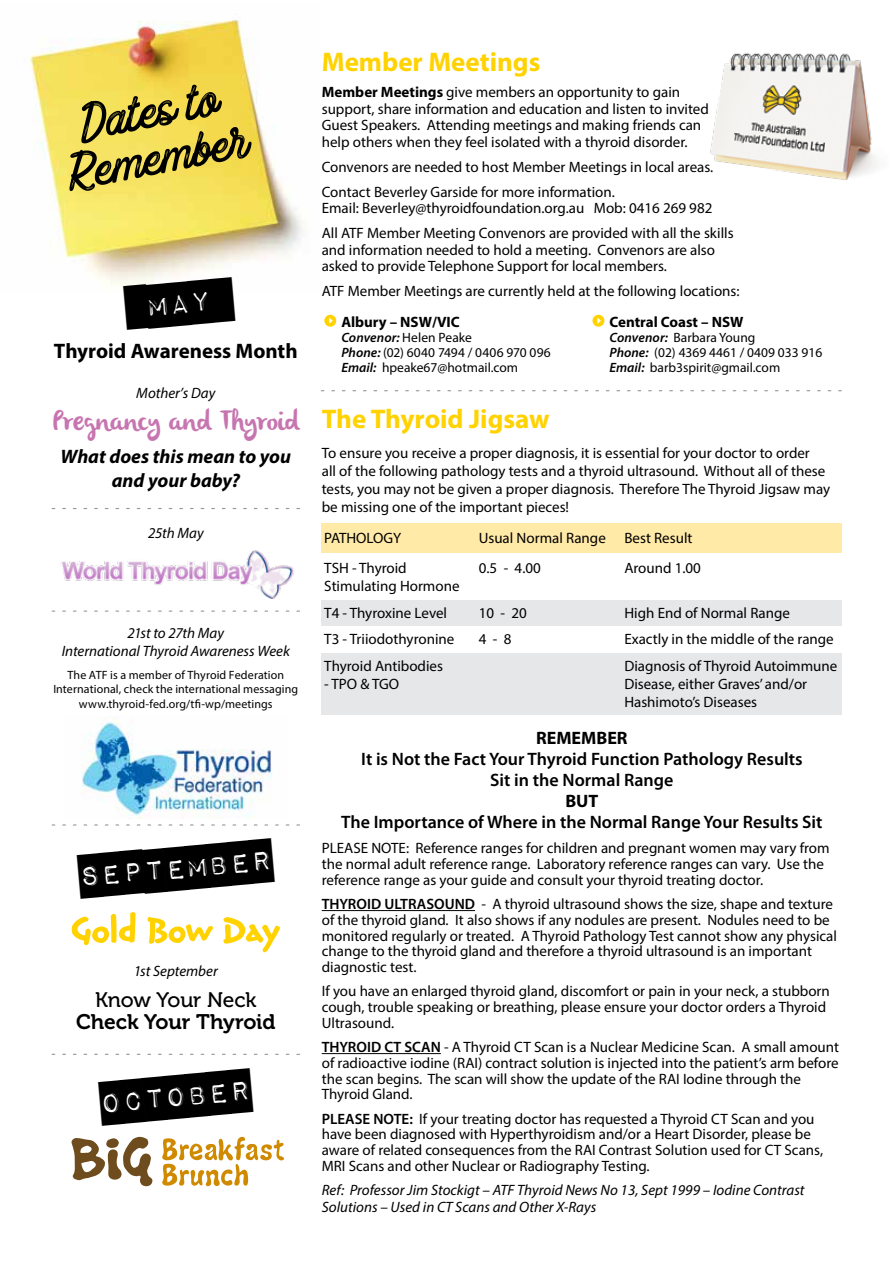
<style>
.page{position:relative;width:893px;height:1263px;background:#fff}
.page>*{position:absolute;margin:0;border:0;box-sizing:border-box;transform-origin:0 0}
.t1{font:71.25px "Blueline Paradise";color:#000}
.t2{font:36px "Impact Label";color:#000}
.t3{font:28.5px "olivier";color:#c775b0}
.t4{font:700 27px "Myriad Pro";color:#ffd200}
.t5{font:700 21px "Myriad Pro";color:#000}
.t6{font:21px "Museo 700";letter-spacing:-.005em;color:#000}
.t7{font:21px "Museo 500";letter-spacing:-.01em;color:#000}
.t8{font:italic 700 19.5px/23.4px "Myriad Pro";color:#000;text-align:center}
.t9{font:600 18px/21px "Myriad Pro";color:#000;text-align:center}
.t10{font:700 18px "Myriad Pro";color:#000}
.t11{font:15px/15.8px "Myriad Pro";color:#000}
.t12{font:italic 15px/16.5px "Myriad Pro";color:#000}
.t13{font:700 15px "Myriad Pro";color:#000}
.t14{font:13.5px/15px "Myriad Pro";color:#000}
.t15{font:12px/14.4px "Myriad Pro";letter-spacing:.01em;color:#000;text-align:center}
.s1{font-weight:700}
.s2{font-weight:600;font-style:italic}
.s3{font-weight:600}
</style>
<div class="page">
<img style="left:29px;top:20px;width:273px;height:265px">
<hr style="left:322px;top:910px;width:153px;height:1px;background:#000">
<hr style="left:322px;top:1053px;width:119px;height:1px;background:#000">
<div style="left:322px;top:523px;width:520px;height:30px;background:#ffeaa8"></div>
<div style="left:322px;top:600px;width:520px;height:26px;background:#e6e7e8"></div>
<div style="left:322px;top:654px;width:520px;height:61px;background:#e6e7e8"></div>
<svg style="left:321px;top:390px;width:520px;height:1px"></svg>
<svg style="left:52px;top:610px;width:248px;height:2px"></svg>
<svg style="left:52px;top:824px;width:248px;height:1px"></svg>
<svg style="left:52px;top:1054px;width:248px;height:1px"></svg>
<svg style="left:52px;top:508px;width:248px;height:1px"></svg>
<svg style="left:72px;top:1137px;width:212px;height:50px"></svg>
<svg style="left:72px;top:912px;width:63px;height:33px"></svg>
<svg style="left:148px;top:917px;width:65px;height:27px"></svg>
<svg style="left:223px;top:917px;width:57px;height:35px"></svg>
<img style="left:60px;top:550px;width:234px;height:48px">
<img style="left:82px;top:718px;width:190px;height:101px">
<div style="left:324px;top:315px;width:12px;height:12px;background:#ffd200;border-radius:50%"></div>
<svg style="left:329px;top:318px;width:4px;height:6px"></svg>
<svg style="left:592px;top:315px;width:12px;height:12px"></svg>
<svg style="left:597px;top:318px;width:4px;height:6px"></svg>
<img style="left:710px;top:52px;width:166px;height:129px">
<svg style="left:145px;top:279px;width:69px;height:6px"></svg>
<h1 class="t1" style="left:69px;top:78px;width:144px;rotate:-11deg">Dates to</h1>
<h1 class="t1" style="left:57px;top:128px;width:186px;rotate:-11deg">Remember</h1>
<h3 class="t5" style="left:54px;top:337px;width:245px">Thyroid Awareness Month</h3>
<p class="t12" style="left:136px;top:384px;width:81px">Mother’s Day</p>
<h3 class="t3" style="left:52px;top:404px;width:249px">Pregnancy and Thyroid</h3>
<h3 class="t8" style="left:61px;top:444px;width:232px">What does this mean to you and your baby?</h3>
<p class="t12" style="left:148px;top:525px;width:57px">25th May</p>
<p class="t12" style="left:62px;top:623px;width:230px;line-height:18px;text-align:center">21st to 27th May<br>International Thyroid Awareness Week</p>
<p class="t15" style="left:53px;top:667px;width:246px">The ATF is a member of Thyroid Federation<br>International, check the international messaging www.thyroid-fed.org/tfi-wp/meetings</p>
<h2 class="t2" style="left:78px;top:855px;width:196px;rotate:-5deg">september</h2>
<p class="t12" style="left:134px;top:963px;width:85px">1st September</p>
<h3 class="t7" style="left:95px;top:988px;width:163px">Know Your Neck</h3>
<h3 class="t6" style="left:76px;top:1010px;width:201px">Check Your Thyroid</h3>
<h2 class="t2" style="left:99px;top:1081px;width:152px;rotate:-5deg">october</h2>
<h3 class="t4" style="left:322px;top:45px;width:220px">Member Meetings</h3>
<p class="t11" style="left:322px;top:84px;width:389px;line-height:16.5px"><span class="s1">Member Meetings</span> give members an opportunity to gain support, share information and education and listen to invited Guest Speakers. Attending meetings and making friends can help others when they feel isolated with a thyroid disorder.</p>
<p class="t11" style="left:322px;top:154px;width:393px;line-height:25px">Convenors are needed to host Member Meetings in local areas.<br>Contact Beverley Garside for more information.</p>
<p class="t11" style="left:322px;top:196px;width:413px;line-height:25px">Email: Beverley@thyroidfoundation.org.au Mob: 0416 269 982<br>All ATF Member Meeting Convenors are provided with all the skills</p>
<p class="t11" style="left:322px;top:241px;width:395px;line-height:16.5px">and information needed to hold a meeting. Convenors are also asked to provide Telephone Support for local members.</p>
<p class="t11" style="left:322px;top:283px;width:419px">ATF Member Meetings are currently held at the following locations:</p>
<p class="t13" style="left:341px;top:312px;width:120px">Albury – NSW/VIC</p>
<p class="t14" style="left:341px;top:329px;width:211px"><span class="s2">Convenor:</span> Helen Peake<br><span class="s2">Phone:</span> (02) 6040 7494 / 0406 970 096<br><span class="s2">Email:</span> hpeake67@hotmail.com</p>
<p class="t13" style="left:609px;top:312px;width:135px">Central Coast – NSW</p>
<p class="t14" style="left:609px;top:329px;width:214px"><span class="s2">Convenor:</span> Barbara Young<br><span class="s2">Phone:</span> (02) 4369 4461 / 0409 033 916<br><span class="s2">Email:</span> barb3spirit@gmail.com</p>
<h3 class="t4" style="left:322px;top:402px;width:229px">The Thyroid Jigsaw</h3>
<p class="t11" style="left:322px;top:443px;width:510px;line-height:18px">To ensure you receive a proper diagnosis, it is essential for your doctor to order<br>all of the following pathology tests and a thyroid ultrasound. Without all of these tests, you may not be given a proper diagnosis. Therefore The Thyroid Jigsaw may be missing one of the important pieces!</p>
<p class="t11" style="left:324px;top:529px;width:78px">PATHOLOGY</p>
<p class="t11" style="left:479px;top:529px;width:215px">Usual Normal Range Best Result</p>
<p class="t11" style="left:324px;top:560px;width:84px">TSH - Thyroid</p>
<p class="t11" style="left:479px;top:560px;width:64px">0.5 - 4.00</p>
<p class="t11" style="left:624px;top:560px;width:78px">Around 1.00</p>
<p class="t11" style="left:324px;top:573px;width:137px;line-height:26.5px">Stimulating Hormone<br>T4 - Thyroxine Level</p>
<p class="t11" style="left:479px;top:605px;width:50px">10 - 20</p>
<p class="t11" style="left:624px;top:605px;width:167px">High End of Normal Range</p>
<p class="t11" style="left:324px;top:631px;width:132px">T3 - Triiodothyronine</p>
<p class="t11" style="left:479px;top:631px;width:34px">4 - 8</p>
<p class="t11" style="left:624px;top:631px;width:211px">Exactly in the middle of the range</p>
<p class="t11" style="left:324px;top:658px;width:120px">Thyroid Antibodies</p>
<p class="t11" style="left:624px;top:658px;width:215px">Diagnosis of Thyroid Autoimmune</p>
<p class="t11" style="left:324px;top:676px;width:76px">- TPO &amp; TGO</p>
<p class="t11" style="left:624px;top:675px;width:184px;line-height:18px">Disease, either Graves’ and/or<br>Hashimoto’s Diseases</p>
<p class="t10" style="left:536px;top:726px;width:93px">REMEMBER</p>
<p class="t9" style="left:361px;top:748px;width:443px">It is Not the Fact Your Thyroid Function Pathology Results<br>Sit in the Normal Range</p>
<p class="t10" style="left:565px;top:789px;width:35px">BUT</p>
<p class="t9" style="left:341px;top:811px;width:483px">The Importance of Where in the Normal Range Your Results Sit</p>
<p class="t11" style="left:322px;top:840px;width:509px">PLEASE NOTE: Reference ranges for children and pregnant women may vary from the normal adult reference range. Laboratory reference ranges can vary. Use the reference range as your guide and consult your thyroid treating doctor.</p>
<p class="t11" style="left:322px;top:896px;width:517px"><span class="s3">THYROID ULTRASOUND</span> - A thyroid ultrasound shows the size, shape and texture of the thyroid gland. It also shows if any nodules are present. Nodules need to be monitored regularly or treated. A Thyroid Pathology Test cannot show any physical change to the thyroid gland and therefore a thyroid ultrasound is an important diagnostic test.</p>
<p class="t11" style="left:322px;top:983px;width:510px">If you have an enlarged thyroid gland, discomfort or pain in your neck, a stubborn cough, trouble speaking or breathing, please ensure your doctor orders a Thyroid<br>Ultrasound.</p>
<p class="t11" style="left:322px;top:1039px;width:519px"><span class="s3">THYROID CT SCAN</span> - A Thyroid CT Scan is a Nuclear Medicine Scan. A small amount of radioactive iodine (RAI) contract solution is injected into the patient’s arm before the scan begins. The scan will show the update of the RAI Iodine through the Thyroid Gland.</p>
<p class="t11" style="left:322px;top:1110px;width:503px"><span class="s3">PLEASE NOTE:</span> If your treating doctor has requested a Thyroid CT Scan and you have been diagnosed with Hyperthyroidism and/or a Heart Disorder, please be aware of related consequences from the RAI Contrast Solution used for CT Scans, MRI Scans and other Nuclear or Radiography Testing.</p>
<p class="t12" style="left:322px;top:1181px;width:484px">Ref: Professor Jim Stockigt – ATF Thyroid News No 13, Sept 1999 – Iodine Contrast<br>Solutions – Used in CT Scans and Other X-Rays</p>
</div>
